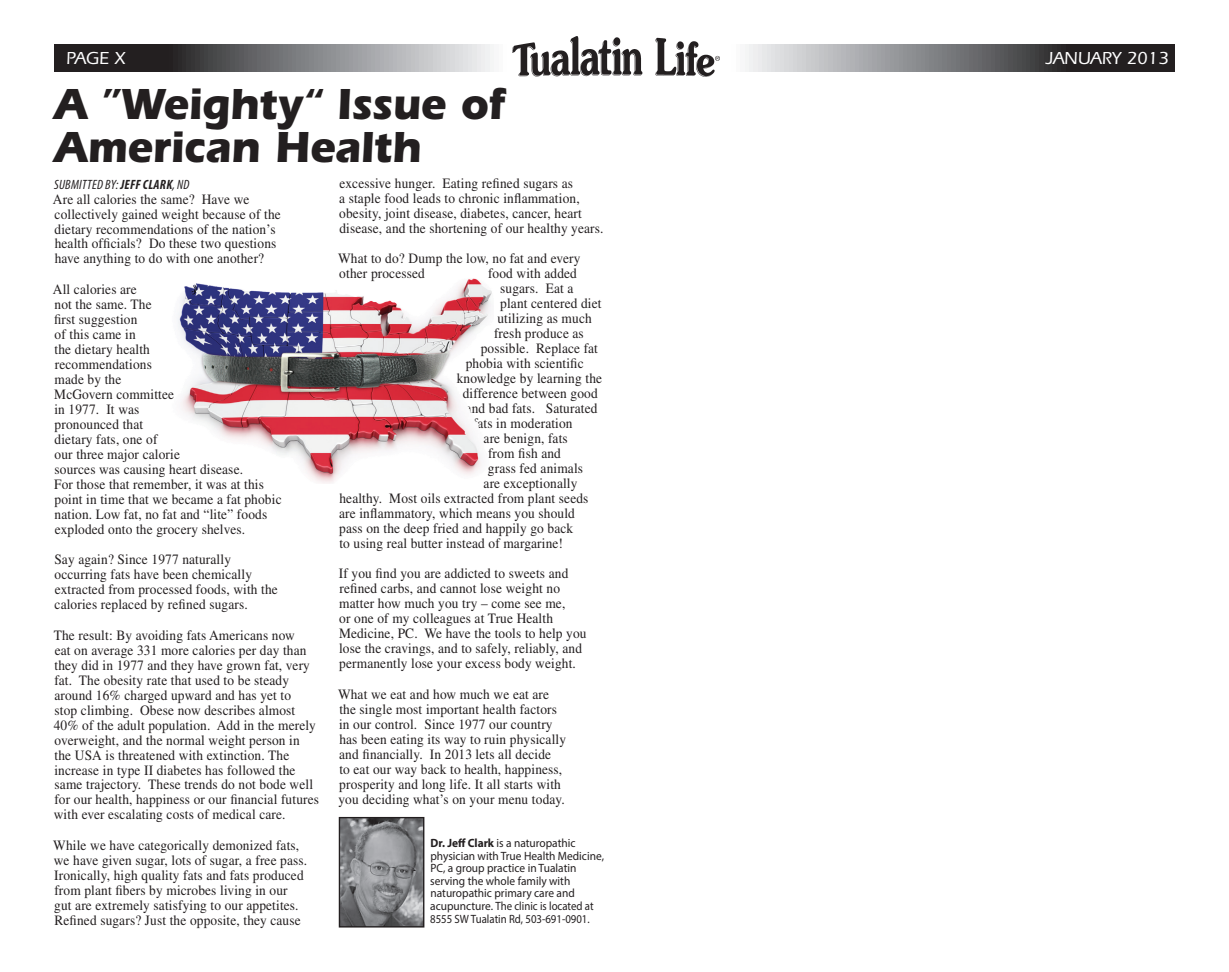
<style>
.page{position:relative;width:1229px;height:972px;background:#fff}
.page>*{position:absolute;margin:0;border:0;box-sizing:border-box;transform-origin:0 0}
.t1{font:700 45px/42.8px "ITC Eras Std";letter-spacing:-.01em;color:#231f20;scale:.95 1}
.t2{font:500 18px "ITC Eras Std";color:#fff}
.t3{font:14.25px/15px "Times LT Std";letter-spacing:.01em;color:#231f20;scale:.94 1}
.t4{font:italic condensed 13.5px "Myriad Pro";letter-spacing:.02em;color:#231f20}
.t5{font:12px/12.6px "Myriad Pro";color:#231f20;scale:.95 1}
.s1{font-weight:700}
</style>
<div class="page">
<svg style="left:54px;top:44px;width:1120px;height:28px;background:#7a7a7c"></svg>
<img style="left:513px;top:36px;width:206px;height:40px">
<img style="left:341px;top:819px;width:81px;height:107px">
<div style="left:339px;top:817px;width:85px;height:111px;border:1px solid #231f20"></div>
<img style="left:177px;top:278px;width:315px;height:205px">
<p class="t2" style="left:66px;top:48px;width:61px">Page X</p>
<p class="t2" style="left:1046px;top:48px;width:124px">JANUARY 2013</p>
<h1 class="t1" style="left:54px;top:83px;width:476px">A ”Weighty“ Issue of<br>American Health</h1>
<p class="t4" style="left:54px;top:176px;width:137px">SUBMITTED BY: <span class="s1">JEFF CLARK</span>, ND</p>
<p class="t3" style="left:53px;top:191px;width:244px">Are all calories the same? Have we collectively gained weight because of the dietary recommendations of the nation’s health officials? Do these two questions have anything to do with one another?</p>
<p class="t3" style="left:53px;top:282px;width:245px">All calories are<br>not the same. The<br>first suggestion<br>of this came in<br>the dietary health<br>recommendations<br>made by the<br>McGovern committee<br>in 1977. It was<br>pronounced that<br>dietary fats, one of<br>our three major calorie<br>sources was causing heart disease.<br>For those that remember, it was at this point in time that we became a fat phobic nation. Low fat, no fat and “lite” foods exploded onto the grocery shelves.</p>
<p class="t3" style="left:54px;top:552px;width:239px">Say again? Since 1977 naturally occurring fats have been chemically extracted from processed foods, with the calories replaced by refined sugars.</p>
<p class="t3" style="left:54px;top:628px;width:284px">The result: By avoiding fats Americans now<br>eat on average 331 more calories per day than they did in 1977 and they have grown fat, very fat. The obesity rate that used to be steady around 16% charged upward and has yet to<br>stop climbing. Obese now describes almost 40% of the adult population. Add in the merely overweight, and the normal weight person in the USA is threatened with extinction. The increase in type II diabetes has followed the same trajectory. These trends do not bode well for our health, happiness or our financial futures with ever escalating costs of medical care.</p>
<p class="t3" style="left:53px;top:838px;width:272px">While we have categorically demonized fats, we have given sugar, lots of sugar, a free pass.<br>Ironically, high quality fats and fats produced from plant fibers by microbes living in our gut are extremely satisfying to our appetites.<br>Refined sugars? Just the opposite, they cause</p>
<p class="t3" style="left:339px;top:175px;width:283px">excessive hunger. Eating refined sugars as<br>a staple food leads to chronic inflammation, obesity, joint disease, diabetes, cancer, heart disease, and the shortening of our healthy years.</p>
<p class="t3" style="left:338px;top:251px;width:259px">What to do? Dump the low, no fat and every other processed</p>
<p class="t3" style="left:488px;top:266px;width:96px">food with added</p>
<p class="t3" style="left:500px;top:281px;width:79px">sugars. Eat a</p>
<p class="t3" style="left:500px;top:296px;width:109px">plant centered diet</p>
<p class="t3" style="left:497px;top:311px;width:102px">utilizing as much</p>
<p class="t3" style="left:494px;top:326px;width:97px">fresh produce as</p>
<p class="t3" style="left:481px;top:341px;width:126px">possible. Replace fat</p>
<p class="t3" style="left:466px;top:356px;width:127px">phobia with scientific</p>
<p class="t3" style="left:457px;top:371px;width:156px">knowledge by learning the</p>
<p class="t3" style="left:463px;top:386px;width:145px">difference between good</p>
<p class="t3" style="left:465px;top:401px;width:142px">and bad fats. Saturated</p>
<p class="t3" style="left:473px;top:416px;width:107px">fats in moderation</p>
<p class="t3" style="left:483px;top:431px;width:91px">are benign, fats</p>
<p class="t3" style="left:488px;top:446px;width:79px">from fish and</p>
<p class="t3" style="left:488px;top:461px;width:103px">grass fed animals</p>
<p class="t3" style="left:483px;top:476px;width:101px">are exceptionally</p>
<p class="t3" style="left:339px;top:490px;width:266px">healthy. Most oils extracted from plant seeds</p>
<p class="t3" style="left:339px;top:505px;width:252px">are inflammatory, which means you should</p>
<p class="t3" style="left:339px;top:520px;width:250px">pass on the deep fried and happily go back</p>
<p class="t3" style="left:339px;top:535px;width:239px">to using real butter instead of margarine!</p>
<p class="t3" style="left:339px;top:566px;width:265px">If you find you are addicted to sweets and refined carbs, and cannot lose weight no matter how much you try – come see me,<br>or one of my colleagues at True Health Medicine, PC. We have the tools to help you lose the cravings, and to safely, reliably, and permanently lose your excess body weight.</p>
<p class="t3" style="left:338px;top:687px;width:244px">What we eat and how much we eat are the single most important health factors in our control. Since 1977 our country has been eating its way to ruin physically and financially. In 2013 lets all decide<br>to eat our way back to health, happiness, prosperity and long life. It all starts with you deciding what’s on your menu today.</p>
<p class="t5" style="left:430px;top:836px;width:184px"><span class="s1">Dr. Jeff Clark</span> is a naturopathic physician with True Health Medicine, PC, a group practice in Tualatin serving the whole family with naturopathic primary care and acupuncture. The clinic is located at 8555 SW Tualatin Rd, 503-691-0901.</p>
</div>
